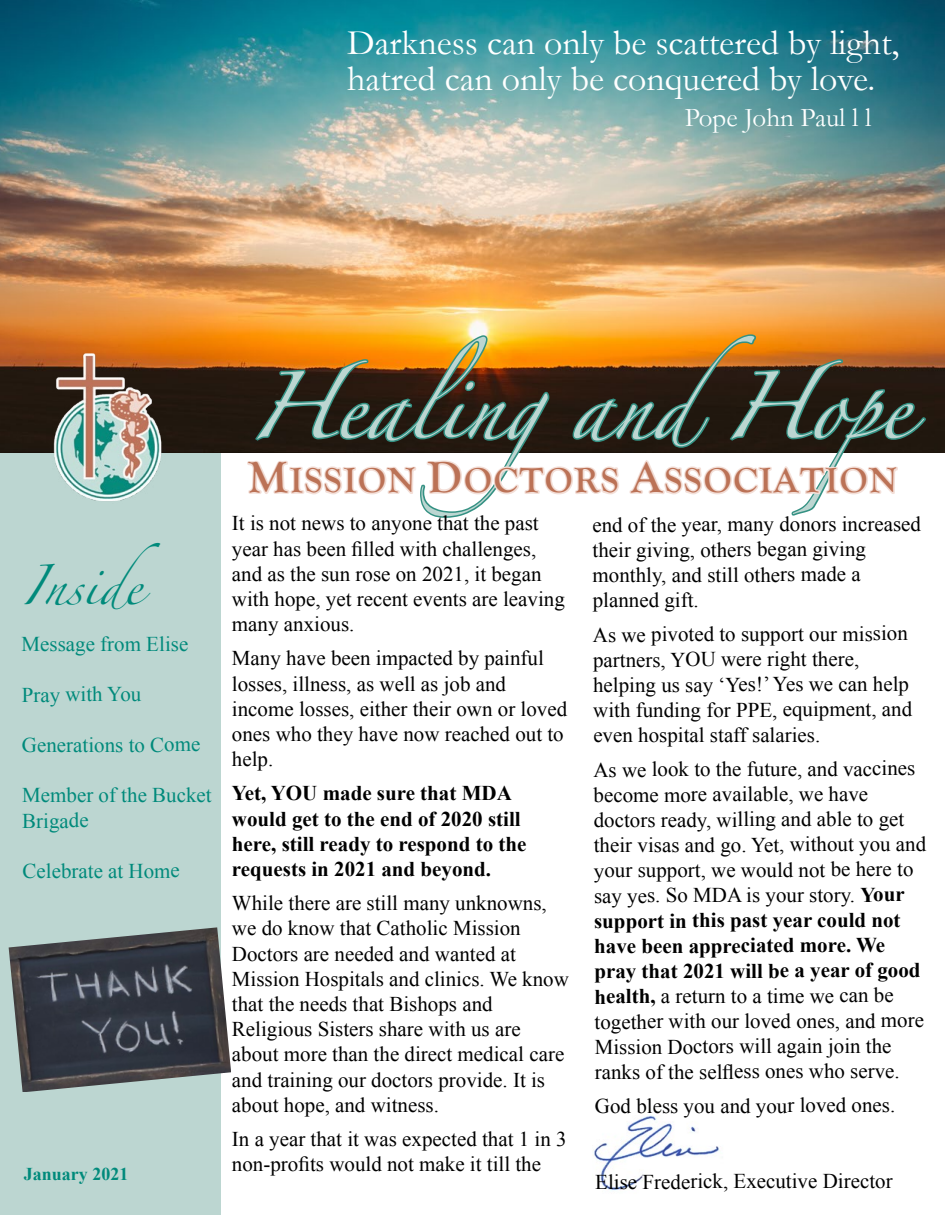
<style>
.page{position:relative;width:945px;height:1215px;background:#fff}
.page>*{position:absolute;margin:0;border:0;box-sizing:border-box;transform-origin:0 0}
.t1{font:60px "Zapfino";color:#bcd6d1}
.t2{font:36px/36px "Garamond";color:#fff}
.t3{font:700 36px "Goudy Old Style T";letter-spacing:.05em;color:#bb7256}
.t4{font:36px "Zapfino";color:#008a7b}
.t5{font:27px "Garamond";color:#fff}
.t6{font:21px/25.2px "Times New Roman";color:#000}
.t7{font:700 21px/25.2px "Times New Roman";color:#000}
.t8{font:21px/25.5px "Times New Roman";letter-spacing:-.005em;color:#008a7b}
.t9{font:700 18px "Times New Roman";letter-spacing:-.005em;color:#008a7b}
.s1{font-size:45px}
.s2{font-weight:700}
</style>
<div class="page">
<img style="left:592px;top:1115px;width:127px;height:76px">
<div style="left:0;top:452px;width:220px;height:763px;background:#bcd6d1"></div>
<img style="left:0;top:0;width:945px;height:452px">
<img style="left:47px;top:344px;width:120px;height:157px">
<img style="left:246px;top:239px;width:682px;height:279px">
<img style="left:9px;top:927px;width:222px;height:165px">
<h2 class="t2" style="left:347px;top:24px;width:554px">Darkness can only be scattered by light, hatred can only be conquered by love.</h2>
<p class="t5" style="left:685px;top:101px;width:188px">Pope John Paul l l</p>
<h2 class="t4" style="left:21px;top:571px;width:141px">Inside</h2>
<p class="t8" style="left:22px;top:631px;width:168px">Message from Elise</p>
<p class="t8" style="left:22px;top:681px;width:121px">Pray with You</p>
<p class="t8" style="left:22px;top:732px;width:180px">Generations to Come</p>
<p class="t8" style="left:22px;top:782px;width:191px">Member of the Bucket<br>Brigade</p>
<p class="t8" style="left:23px;top:858px;width:159px">Celebrate at Home</p>
<p class="t9" style="left:24px;top:1162px;width:106px">January 2021</p>
<h1 class="t1" style="left:248px;top:381px;width:703px">HealingandHope</h1>
<h2 class="t3" style="left:248px;top:460px;width:650px"><span class="s1">M</span>ISSION <span class="s1">D</span>OCTORS <span class="s1">A</span>SSOCIATION</h2>
<p class="t6" style="left:232px;top:511px;width:334px">It is not news to anyone that the past year has been filled with challenges, and as the sun rose on 2021, it began with hope, yet recent events are leaving many anxious.</p>
<p class="t6" style="left:232px;top:646px;width:337px">Many have been impacted by painful losses, illness, as well as job and income losses, either their own or loved ones who they have now reached out to help.</p>
<p class="t7" style="left:232px;top:780px;width:296px">Yet, YOU made sure that MDA would get to the end of 2020 still here, still ready to respond to the requests in 2021 and beyond.</p>
<p class="t6" style="left:232px;top:890px;width:338px">While there are still many unknowns, we do know that Catholic Mission Doctors are needed and wanted at Mission Hospitals and clinics. We know that the needs that Bishops and Religious Sisters share with us are about more than the direct medical care and training our doctors provide. It is about hope, and witness.</p>
<p class="t6" style="left:232px;top:1126px;width:336px">In a year that it was expected that 1 in 3 non-profits would not make it till the</p>
<p class="t6" style="left:592px;top:511px;width:330px">end of the year, many donors increased their giving, others began giving monthly, and still others made a planned gift.</p>
<p class="t6" style="left:593px;top:621px;width:321px">As we pivoted to support our mission partners, YOU were right there, helping us say ‘Yes!’ Yes we can help with funding for PPE, equipment, and even hospital staff salaries.</p>
<p class="t6" style="left:593px;top:756px;width:334px">As we look to the future, and vaccines become more available, we have doctors ready, willing and able to get their visas and go. Yet, without you and your support, we would not be here to say yes. So MDA is your story. <span class="s2">Your support in this past year could not have been appreciated more. We pray that 2021 will be a year of good health,</span> a return to a time we can be together with our loved ones, and more Mission Doctors will again join the ranks of the selfless ones who serve.</p>
<p class="t6" style="left:595px;top:1093px;width:302px">God bless you and your loved ones.</p>
<p class="t6" style="left:595px;top:1168px;width:299px">Elise Frederick, Executive Director</p>
</div>
